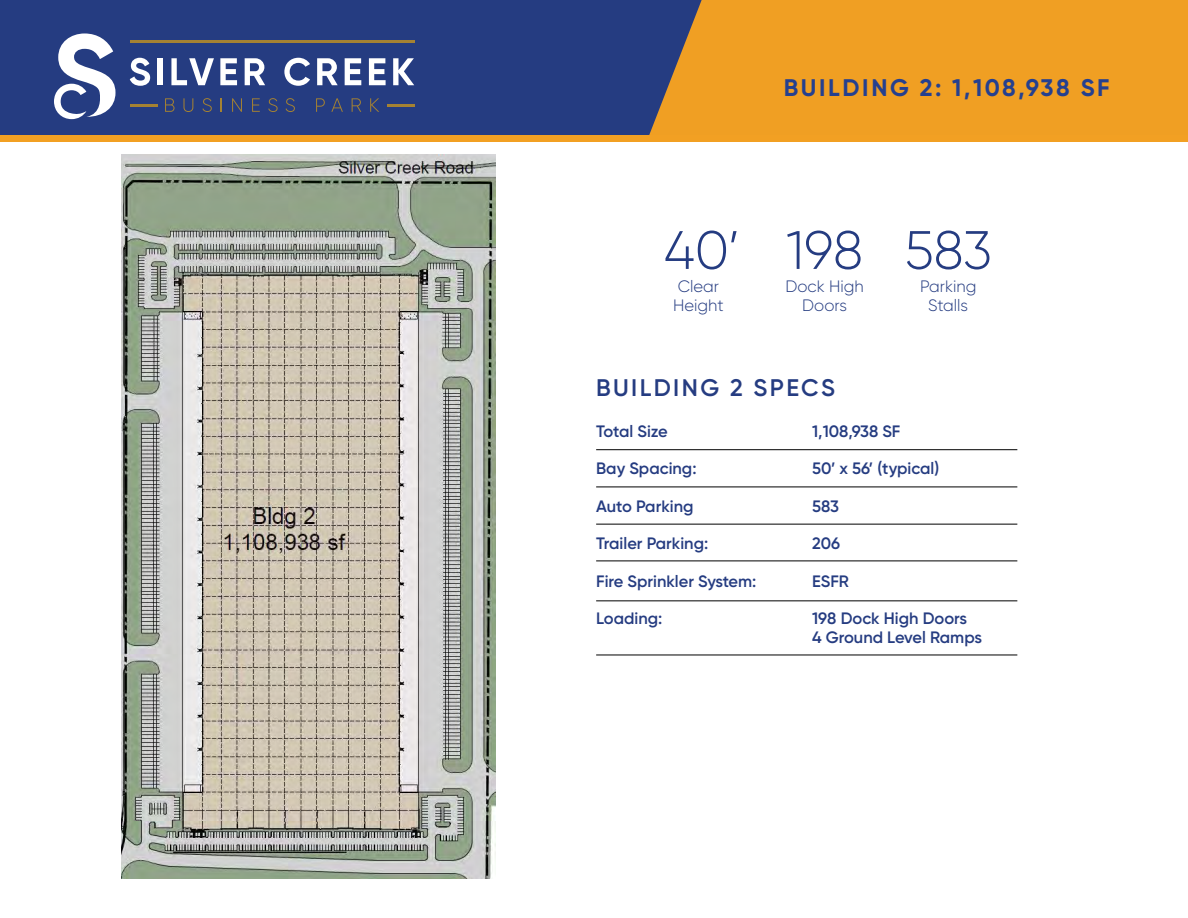
<style>
.page{position:relative;width:1188px;height:918px;background:#fff}
.page>*{position:absolute;margin:0;border:0;box-sizing:border-box;transform-origin:0 0}
.t1{font:300 54px "Gilroy";color:#253c81}
.t2{font:700 24px "Gilroy";letter-spacing:.105em;color:#25408f}
.t3{font:600 24px "Gilroy";letter-spacing:.1em;color:#253c81}
.t4{font:600 16.5px/18.8px "Gilroy";color:#253c81}
.t5{font:300 16.5px/18.8px "Gilroy";color:#253c81;text-align:center}
</style>
<div class="page">
<div style="left:0;top:0;width:1187px;height:138px;background:#253c81"></div>
<div style="left:649px;top:0;width:539px;height:135px;background:#f09f23"></div>
<svg style="left:54px;top:33px;width:62px;height:86px"></svg>
<svg style="left:130px;top:58px;width:20px;height:28px"></svg>
<div style="left:157px;top:58px;width:6px;height:27px;background:#fff"></div>
<svg style="left:171px;top:58px;width:43px;height:27px"></svg>
<svg style="left:220px;top:58px;width:17px;height:27px"></svg>
<svg style="left:245px;top:58px;width:20px;height:27px"></svg>
<svg style="left:284px;top:58px;width:26px;height:28px"></svg>
<svg style="left:317px;top:58px;width:21px;height:27px"></svg>
<svg style="left:345px;top:58px;width:16px;height:27px"></svg>
<svg style="left:369px;top:58px;width:17px;height:27px"></svg>
<svg style="left:393px;top:58px;width:21px;height:27px"></svg>
<svg style="left:165px;top:98px;width:10px;height:14px"></svg>
<svg style="left:183px;top:98px;width:10px;height:14px"></svg>
<svg style="left:202px;top:98px;width:10px;height:14px"></svg>
<svg style="left:221px;top:98px;width:1px;height:14px"></svg>
<svg style="left:232px;top:98px;width:10px;height:14px"></svg>
<svg style="left:252px;top:98px;width:8px;height:14px"></svg>
<svg style="left:268px;top:98px;width:10px;height:14px"></svg>
<svg style="left:286px;top:98px;width:9px;height:14px"></svg>
<svg style="left:316px;top:98px;width:9px;height:14px"></svg>
<svg style="left:331px;top:98px;width:12px;height:14px"></svg>
<svg style="left:352px;top:98px;width:9px;height:14px"></svg>
<svg style="left:370px;top:98px;width:9px;height:14px"></svg>
<hr style="left:130px;top:41px;width:284px;height:2px;background:#a58232">
<hr style="left:130px;top:104px;width:27px;height:2px;background:#a58232">
<hr style="left:387px;top:104px;width:27px;height:2px;background:#a58232">
<img style="left:121px;top:154px;width:374px;height:725px">
<hr style="left:596px;top:449px;width:421px;height:1px;background:#000">
<hr style="left:596px;top:487px;width:421px;height:1px;background:#000">
<hr style="left:596px;top:524px;width:421px;height:1px;background:#000">
<hr style="left:596px;top:561px;width:421px;height:1px;background:#000">
<hr style="left:596px;top:600px;width:421px;height:1px;background:#000">
<hr style="left:596px;top:655px;width:421px;height:1px;background:#000">
<div style="left:0;top:135px;width:1188px;height:6px;background:#f2a023"></div>
<h2 class="t2" style="left:784px;top:72px;width:327px">BUILDING 2: 1,108,938 SF</h2>
<h1 class="t1" style="left:664px;top:217px;width:77px">40’</h1>
<p class="t5" style="left:673px;top:277px;width:52px;text-align:left">Clear<br>Height</p>
<h1 class="t1" style="left:786px;top:217px;width:78px">198</h1>
<p class="t5" style="left:785px;top:277px;width:80px">Dock High<br>Doors</p>
<h1 class="t1" style="left:905px;top:217px;width:89px">583</h1>
<p class="t5" style="left:920px;top:277px;width:58px">Parking<br>Stalls</p>
<h2 class="t3" style="left:596px;top:373px;width:240px">BUILDING 2 SPECS</h2>
<p class="t4" style="left:596px;top:421px;width:73px">Total Size</p>
<p class="t4" style="left:812px;top:421px;width:90px">1,108,938 SF</p>
<p class="t4" style="left:596px;top:459px;width:102px">Bay Spacing:</p>
<p class="t4" style="left:812px;top:459px;width:129px">50’ x 56’ (typical)</p>
<p class="t4" style="left:596px;top:496px;width:99px">Auto Parking</p>
<p class="t4" style="left:812px;top:496px;width:28px">583</p>
<p class="t4" style="left:596px;top:534px;width:114px">Trailer Parking:</p>
<p class="t4" style="left:812px;top:534px;width:29px">206</p>
<p class="t4" style="left:596px;top:571px;width:162px">Fire Sprinkler System:</p>
<p class="t4" style="left:812px;top:571px;width:38px">ESFR</p>
<p class="t4" style="left:596px;top:609px;width:68px">Loading:</p>
<p class="t4" style="left:812px;top:609px;width:172px">198 Dock High Doors<br>4 Ground Level Ramps</p>
</div>
